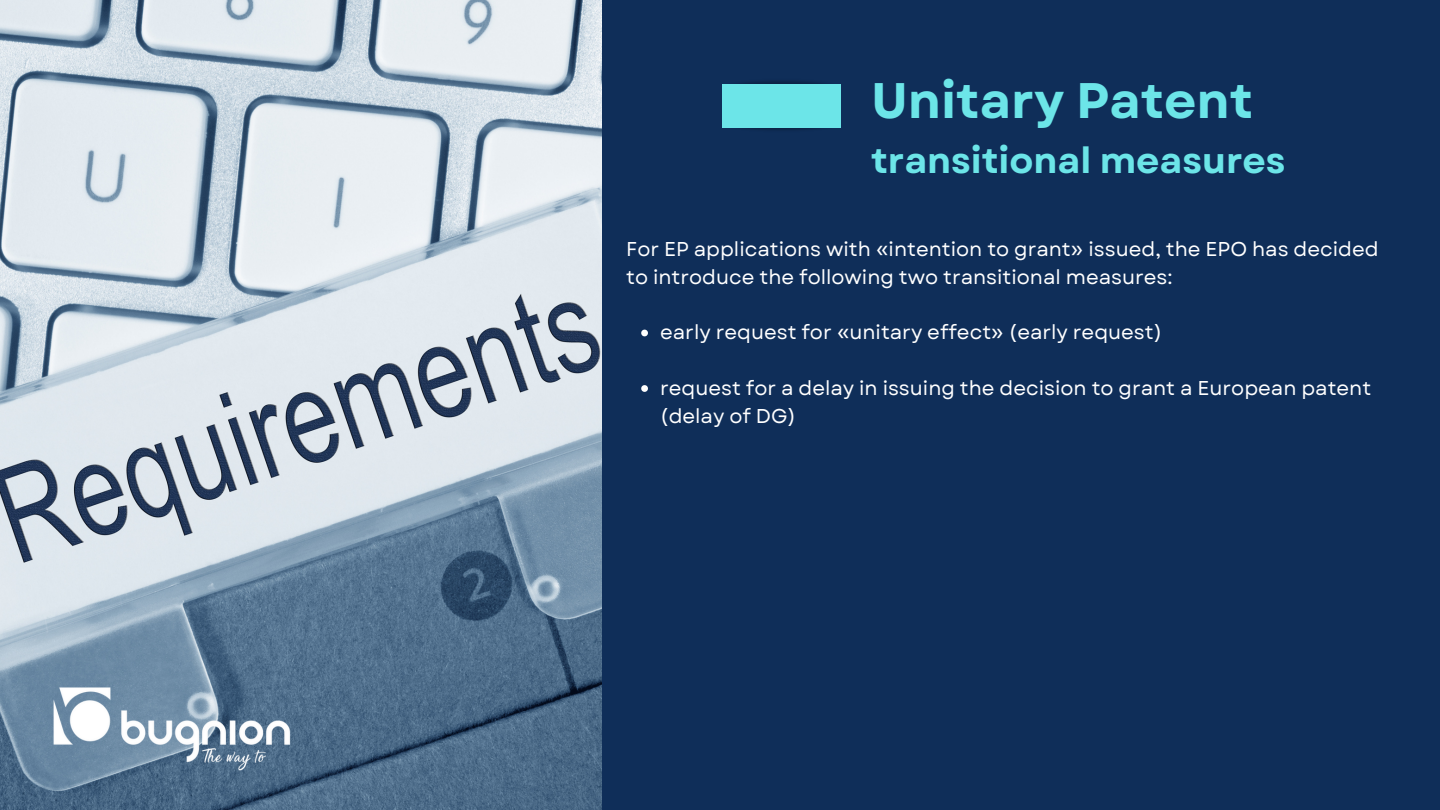
<style>
.page{position:relative;width:1440px;height:810px;background:#0f2e59}
.page>*{position:absolute;margin:0;border:0;box-sizing:border-box;transform-origin:0 0}
.t1{font:700 49.9px "Garet";color:#6ce5e8}
.t2{font:700 36px "Garet";color:#6ce5e8}
.t3{font:20px/27.8px "Garet";color:#fff}
</style>
<div class="page">
<img style="left:0;top:0;width:601px;height:810px">
<img style="left:722px;top:116px;width:119px;height:14px">
<img style="left:722px;top:81px;width:100px;height:14px">
<div style="left:723px;top:84px;width:118px;height:43px;background:#6ce5e8"></div>
<svg style="left:641px;top:330px;width:7px;height:6px"></svg>
<svg style="left:641px;top:385px;width:7px;height:7px"></svg>
<img style="left:38px;top:672px;width:267px;height:114px">
<h1 class="t1" style="left:871px;top:64px;width:384px">Unitary Patent</h1>
<h2 class="t2" style="left:871px;top:135px;width:416px">transitional measures</h2>
<p class="t3" style="left:626px;top:235px;width:754px">For EP applications with «intention to grant» issued, the EPO has decided to introduce the following two transitional measures:</p>
<p class="t3" style="left:660px;top:319px;width:504px">early request for «unitary effect» (early request)</p>
<p class="t3" style="left:660px;top:374px;width:713px">request for a delay in issuing the decision to grant a European patent (delay of DG)</p>
</div>
